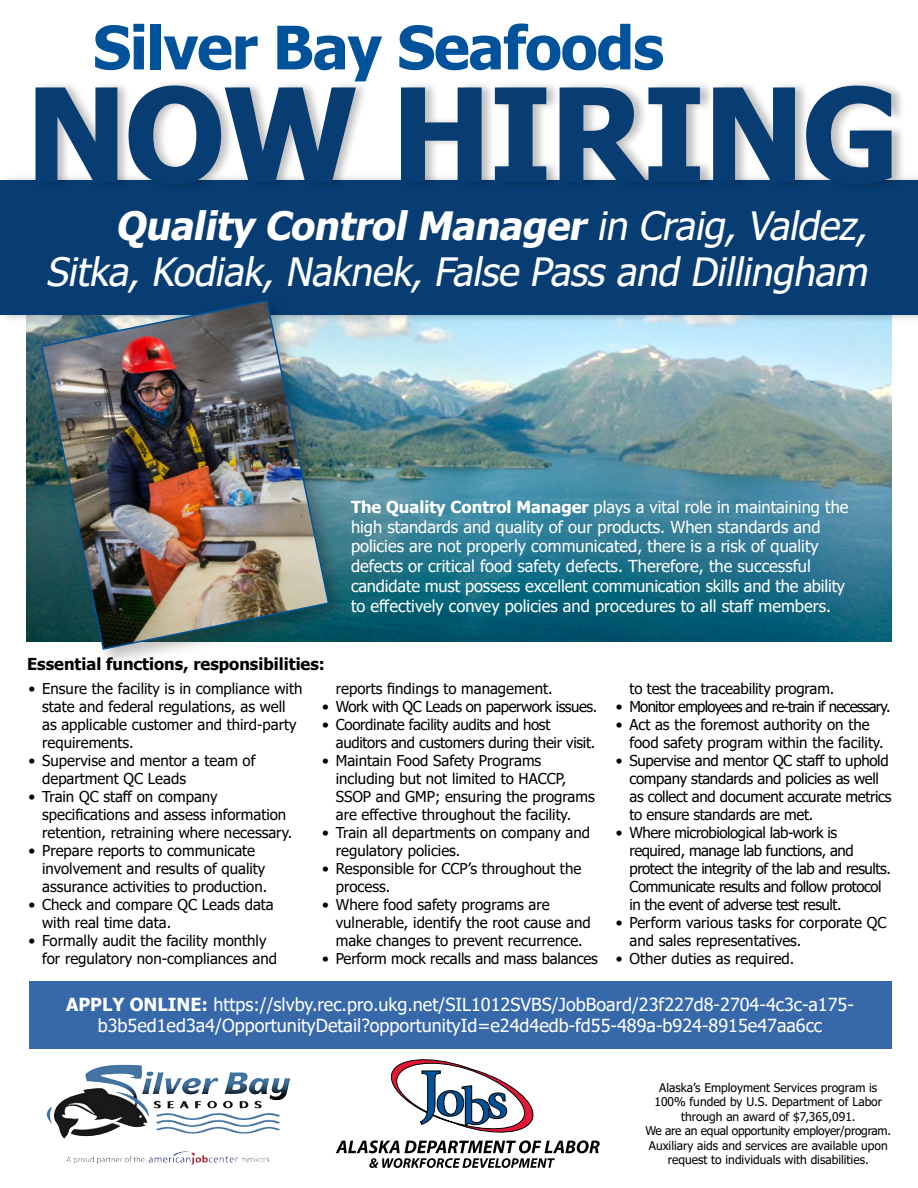
<style>
.page{position:relative;width:918px;height:1188px;background:#fff}
.page>*{position:absolute;margin:0;border:0;box-sizing:border-box;transform-origin:0 0}
.t1{font:700 131.4px "Tahoma";letter-spacing:-.02em;color:#073d72}
.t2{font:700 60px "Tahoma";letter-spacing:-.02em;color:#00539b}
.t3{font:italic 39px/46.8px "Tahoma";color:#fff;text-align:right}
.t4{font:18px/21.6px "Tahoma";color:#fff;text-align:center}
.t5{font:16.5px/19.8px "Tahoma";color:#fff}
.t6{font:700 16.5px "Tahoma";color:#000}
.t7{font:15px/18px "Tahoma";color:#000}
.t8{font:15px/18px "Tahoma";letter-spacing:-.03em;color:#000}
.t9{font:15px/18px "Tahoma";letter-spacing:-.02em;color:#000}
.t10{font:15px "Tahoma";letter-spacing:-.05em;color:#000}
.t11{font:12px/14.4px "Tahoma";color:#000;text-align:center}
.s1{font-weight:700}
</style>
<div class="page">
<img style="left:26px;top:323px;width:866px;height:319px">
<div style="left:0;top:173px;width:918px;height:150px;background:#000;opacity:.25"></div>
<div style="left:0;top:181px;width:918px;height:134px;background:#073d72"></div>
<div style="left:34px;top:78px;width:872px;height:115px;background:#000;opacity:.25"></div>
<div style="left:29px;top:981px;width:862px;height:67px;background:#3768a9"></div>
<div style="left:38px;top:296px;width:310px;height:373px;background:#000;opacity:.25"></div>
<img style="left:40px;top:299px;width:290px;height:352px">
<svg style="left:336px;top:1060px;width:264px;height:108px"></svg>
<img style="left:85px;top:1065px;width:48px;height:31px">
<img style="left:173px;top:1151px;width:31px;height:11px">
<h2 class="t2" style="left:93px;top:5px;width:573px">Silver Bay Seafoods</h2>
<h1 class="t1" style="left:26px;top:43px;width:876px">NOW HIRING</h1>
<h3 class="t3" style="left:46px;top:204px;width:833px"><span class="s1">Quality ControlManager</span>in Craig,Valdez,<br>Sitka,Kodiak,Naknek,False Passand Dillingham</h3>
<p class="t6" style="left:27px;top:652px;width:299px">Essential functions, responsibilities:</p>
<p class="t5" style="left:351px;top:498px;width:499px"><span class="s1">The Quality Control Manager</span> plays a vital role in maintaining the high standards and quality of our products. When standards and policies are not properly communicated, there is a risk of quality defects or critical food safety defects. Therefore, the successful candidate must possess excellent communication skills and the ability to effectively convey policies and procedures to all staff members.</p>
<p class="t7" style="left:42px;top:681px;width:262px;text-indent:-14px">• Ensure the facility is in compliance with state and federal regulations, as well as applicable customer and third-party requirements.</p>
<p class="t7" style="left:42px;top:753px;width:215px;text-indent:-14px">• Supervise and mentor a team of department QC Leads</p>
<p class="t7" style="left:42px;top:789px;width:252px;text-indent:-14px">• Train QC staff on company specifications and assess information retention, retraining where necessary.</p>
<p class="t7" style="left:42px;top:843px;width:227px;text-indent:-14px">• Prepare reports to communicate involvement and results of quality assurance activities to production.</p>
<p class="t7" style="left:42px;top:897px;width:233px;text-indent:-14px">• Check and compare QC Leads data with real time data.</p>
<p class="t7" style="left:42px;top:933px;width:236px;text-indent:-14px">• Formally audit the facility monthly for regulatory non-compliances and</p>
<p class="t7" style="left:336px;top:681px;width:218px">reports findings to management.</p>
<p class="t8" style="left:322px;top:699px;width:277px">• Work with QC Leads on paperwork issues.</p>
<p class="t9" style="left:336px;top:717px;width:261px;text-indent:-13px">• Coordinate facility audits and host auditors and customers during their visit.</p>
<p class="t7" style="left:336px;top:753px;width:260px;text-indent:-13px">• Maintain Food Safety Programs including but not limited to HACCP, SSOP and GMP; ensuring the programs are effective throughout the facility.</p>
<p class="t7" style="left:336px;top:825px;width:256px;text-indent:-13px">• Train all departments on company and regulatory policies.</p>
<p class="t7" style="left:336px;top:861px;width:247px;text-indent:-13px">• Responsible for CCP’s throughout the process.</p>
<p class="t7" style="left:336px;top:897px;width:256px;text-indent:-13px">• Where food safety programs are vulnerable, identify the root cause and make changes to prevent recurrence.</p>
<p class="t7" style="left:322px;top:951px;width:277px">• Perform mock recalls and mass balances</p>
<p class="t7" style="left:629px;top:681px;width:206px">to test the traceability program.</p>
<p class="t10" style="left:616px;top:697px;width:276px">• Monitor employees and re-train if necessary.</p>
<p class="t7" style="left:629px;top:717px;width:256px;text-indent:-14px">• Act as the foremost authority on the food safety program within the facility.</p>
<p class="t9" style="left:629px;top:753px;width:264px;text-indent:-14px">• Supervise and mentor QC staff to uphold company standards and policies as well as collect and document accurate metrics to ensure standards are met.</p>
<p class="t8" style="left:629px;top:825px;width:263px;text-indent:-14px">• Where microbiological lab-work is required, manage lab functions, and protect the integrity of the lab and results.<br>Communicate results and follow protocol in the event of adverse test result.</p>
<p class="t7" style="left:629px;top:915px;width:258px;text-indent:-14px">• Perform various tasks for corporate QC and sales representatives.</p>
<p class="t7" style="left:616px;top:951px;width:180px">• Other duties as required.</p>
<p class="t4" style="left:66px;top:994px;width:789px"><span class="s1">APPLY ONLINE:</span> https://slvby.rec.pro.ukg.net/SIL1012SVBS/JobBoard/23f227d8-2704-4c3c-a175- b3b5ed1ed3a4/OpportunityDetail?opportunityId=e24d4edb-fd55-489a-b924-8915e47aa6cc</p>
<p class="t11" style="left:646px;top:1081px;width:247px">Alaska’s Employment Services program is 100% funded by U.S. Department of Labor through an award of $7,365,091.<br>We are an equal opportunity employer/program.<br>Auxiliary aids and services are available upon request to individuals with disabilities.</p>
</div>
